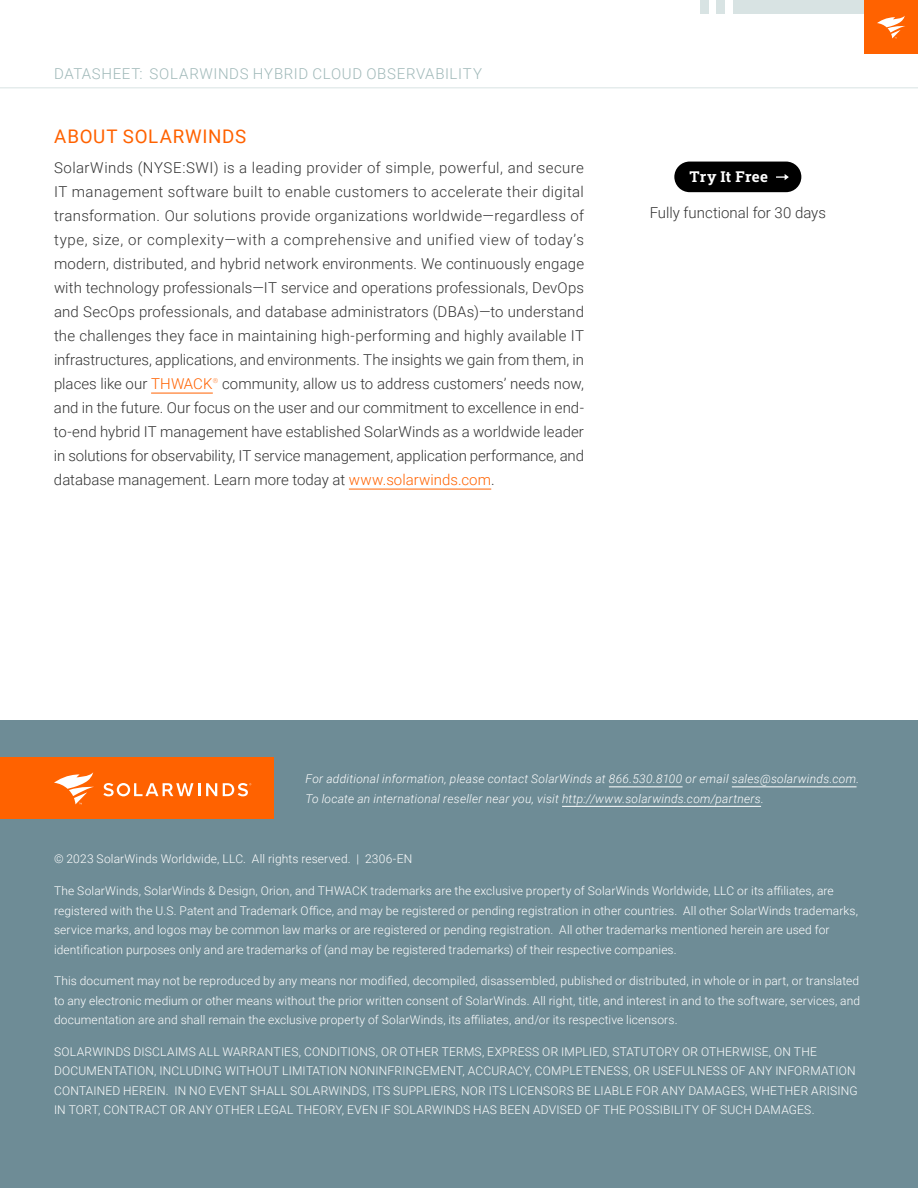
<style>
.page{position:relative;width:918px;height:1188px;background:#fff}
.page>*{position:absolute;margin:0;border:0;box-sizing:border-box;transform-origin:0 0}
.t1{font:18.75px "Roboto";letter-spacing:.035em;color:#ff6200}
.t2{font:300 15px/24px "Roboto";color:#333;text-align:justify}
.t3{font:300 15px "Roboto";letter-spacing:.045em;color:#a0b9b9}
.t4{font:15px "Roboto Slab";letter-spacing:.025em;color:#fff}
.t5{font:300 12px/19.5px "Roboto";letter-spacing:.015em;color:#fff}
.t6{font:italic 300 12px/19.5px "Roboto";letter-spacing:.02em;color:#fff}
.s1{color:#ff6200}
</style>
<div class="page">
<hr style="left:0;top:87px;width:918px;height:1px;background:#d8e3e3">
<div style="left:733px;top:0;width:131px;height:14px;background:#d8e3e3"></div>
<div style="left:717px;top:0;width:8px;height:14px;background:#d8e3e3"></div>
<div style="left:701px;top:0;width:8px;height:14px;background:#d8e3e3"></div>
<div style="left:864px;top:0;width:54px;height:54px;background:#ff6200"></div>
<svg style="left:877px;top:16px;width:28px;height:22px"></svg>
<hr style="left:151px;top:393px;width:62px;height:1px;background:#ff6200">
<hr style="left:349px;top:489px;width:142px;height:1px;background:#ff6200">
<div style="left:0;top:720px;width:918px;height:468px;background:#6e8c96"></div>
<hr style="left:609px;top:787px;width:74px;height:1px;background:#fff">
<hr style="left:732px;top:787px;width:125px;height:1px;background:#fff">
<hr style="left:562px;top:806px;width:199px;height:1px;background:#fff">
<div style="left:0;top:758px;width:274px;height:61px;background:#ff6200"></div>
<svg style="left:206px;top:783px;width:11px;height:13px"></svg>
<svg style="left:103px;top:783px;width:97px;height:13px"></svg>
<svg style="left:223px;top:783px;width:28px;height:13px"></svg>
<svg style="left:54px;top:772px;width:40px;height:32px"></svg>
<div style="left:674px;top:162px;width:127px;height:30px;background:#000;border-radius:15px"></div>
<svg style="left:776px;top:174px;width:13px;height:6px"></svg>
<p class="t3" style="left:54px;top:63px;width:429px">DATASHEET: SOLARWINDS HYBRID CLOUD OBSERVABILITY</p>
<h1 class="t1" style="left:54px;top:123px;width:193px">ABOUT SOLARWINDS</h1>
<p class="t2" style="left:54px;top:155px;width:532px">SolarWinds (NYSE:SWI) is a leading provider of simple, powerful, and secure IT management software built to enable customers to accelerate their digital transformation. Our solutions provide organizations worldwide—regardless of type, size, or complexity—with a comprehensive and unified view of today’s modern, distributed, and hybrid network environments. We continuously engage with technology professionals—IT service and operations professionals, DevOps and SecOps professionals, and database administrators (DBAs)—to understand the challenges they face in maintaining high-performing and highly available IT infrastructures, applications, and environments. The insights we gain from them, in places like our <span class="s1">THWACK</span><sup>®</sup> community, allow us to address customers’ needs now, and in the future. Our focus on the user and our commitment to excellence in end&shy;to-end hybrid IT management have established SolarWinds as a worldwide leader in solutions for observability, IT service management, application performance, and database management. Learn more today at <span class="s1">www.solarwinds.com</span>.</p>
<p class="t4" style="left:689px;top:166px;width:80px">Try It Free</p>
<p class="t2" style="left:650px;top:200px;width:178px">Fully functional for 30 days</p>
<p class="t6" style="left:306px;top:769px;width:555px">For additional information, please contact SolarWinds at 866.530.8100 or email sales@solarwinds.com.<br>To locate an international reseller near you, visit http://www.solarwinds.com/partners.</p>
<p class="t5" style="left:54px;top:849px;width:360px">© 2023 SolarWinds Worldwide, LLC. All rights reserved. | 2306-EN</p>
<p class="t5" style="left:54px;top:881px;width:806px">The SolarWinds, SolarWinds &amp; Design, Orion, and THWACK trademarks are the exclusive property of SolarWinds Worldwide, LLC or its affiliates, are registered with the U.S. Patent and Trademark Office, and may be registered or pending registration in other countries. All other SolarWinds trademarks, service marks, and logos may be common law marks or are registered or pending registration. All other trademarks mentioned herein are used for identification purposes only and are trademarks of (and may be registered trademarks) of their respective companies.</p>
<p class="t5" style="left:54px;top:971px;width:808px;text-align:justify">This document may not be reproduced by any means nor modified, decompiled, disassembled, published or distributed, in whole or in part, or translated to any electronic medium or other means without the prior written consent of SolarWinds. All right, title, and interest in and to the software, services, and documentation are and shall remain the exclusive property of SolarWinds, its affiliates, and/or its respective licensors.</p>
<p class="t5" style="left:54px;top:1041px;width:805px">SOLARWINDS DISCLAIMS ALL WARRANTIES, CONDITIONS, OR OTHER TERMS, EXPRESS OR IMPLIED, STATUTORY OR OTHERWISE, ON THE DOCUMENTATION, INCLUDING WITHOUT LIMITATION NONINFRINGEMENT, ACCURACY, COMPLETENESS, OR USEFULNESS OF ANY INFORMATION CONTAINED HEREIN. IN NO EVENT SHALL SOLARWINDS, ITS SUPPLIERS, NOR ITS LICENSORS BE LIABLE FOR ANY DAMAGES, WHETHER ARISING IN TORT, CONTRACT OR ANY OTHER LEGAL THEORY, EVEN IF SOLARWINDS HAS BEEN ADVISED OF THE POSSIBILITY OF SUCH DAMAGES.</p>
</div>
